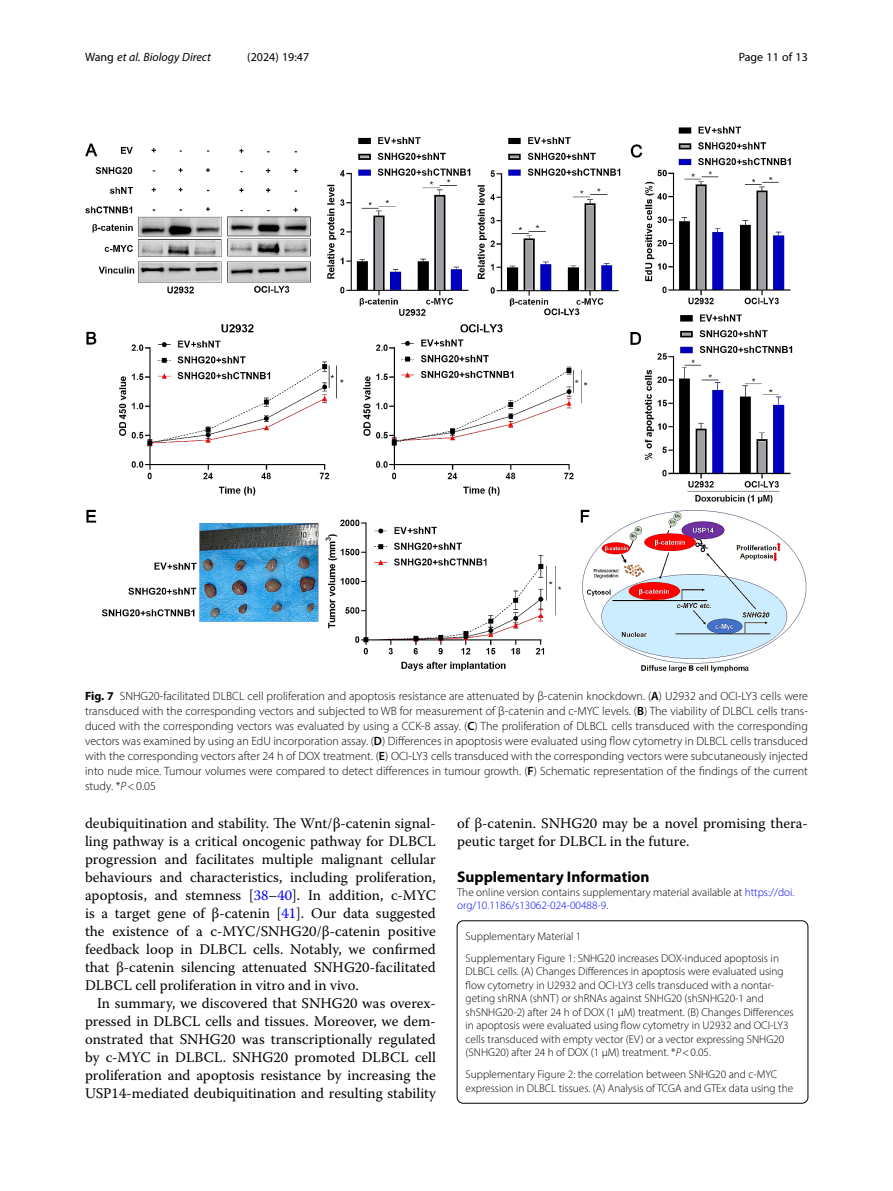
<style>
.page{position:relative;width:893px;height:1191px;background:#fff}
.page>*{position:absolute;margin:0;border:0;box-sizing:border-box;transform-origin:0 0}
.Head_1{font:700 15.45px "Myriad Pro";color:#000}
.Body_Text_Indent{font:14.7px/18px "Warnock Pro";color:#000;text-align:justify}
.Figure_Caption{font:300 12px/15px "Myriad Pro";color:#000;text-align:justify}
.t1{font:italic 12px "Myriad Pro";color:#000}
.t2{font:12px "Myriad Pro";color:#000}
.Additional_File_Info{font:300 11.25px/13.5px "Myriad Pro";color:#000}
.Article_Note_ESM{font:300 11.25px/13.5px "Myriad Pro";color:#000}
.s1{font-style:normal}
.s2{font-weight:700}
.s3{font-weight:600}
.s4{font-style:italic}
.s5{color:#00f}
</style>
<div class="page">
<div style="left:457px;top:920px;width:351px;height:183px;border:1px solid #000;border-radius:6px"></div>
<img style="left:85px;top:126px;width:722px;height:547px">
<p class="t1" style="left:85px;top:50px;width:127px"><span class="s1">Wang</span> et al. Biology Direct</p>
<p class="t2" style="left:247px;top:50px;width:63px">(2024) 19:47</p>
<p class="t2" style="left:739px;top:50px;width:71px">Page 11 of 13</p>
<p class="Figure_Caption" style="left:85px;top:688px;width:724px"><span class="s2">Fig. 7</span> SNHG20-facilitated DLBCL cell proliferation and apoptosis resistance are attenuated by β-catenin knockdown. (<span class="s3">A</span>) U2932 and OCI-LY3 cells were transduced with the corresponding vectors and subjected to WB for measurement of β-catenin and c-MYC levels. (<span class="s3">B</span>) The viability of DLBCL cells trans&shy;duced with the corresponding vectors was evaluated by using a CCK-8 assay. (<span class="s3">C</span>) The proliferation of DLBCL cells transduced with the corresponding vectors was examined by using an EdU incorporation assay. (<span class="s3">D</span>) Differences in apoptosis were evaluated using flow cytometry in DLBCL cells transduced with the corresponding vectors after 24 h of DOX treatment. (<span class="s3">E</span>) OCI-LY3 cells transduced with the corresponding vectors were subcutaneously injected into nude mice. Tumour volumes were compared to detect differences in tumour growth. (<span class="s3">F</span>) Schematic representation of the findings of the current study. *<span class="s4">P</span>&lt;0.05</p>
<p class="Body_Text_Indent" style="left:85px;top:814px;width:352px">deubiquitination and stability. The Wnt/β-catenin signal&shy;ling pathway is a critical oncogenic pathway for DLBCL progression and facilitates multiple malignant cellular behaviours and characteristics, including proliferation, apoptosis, and stemness [<span class="s5">38</span>–<span class="s5">40</span>]. In addition, c-MYC is a target gene of β-catenin [<span class="s5">41</span>]. Our data suggested the existence of a c-MYC/SNHG20/β-catenin positive feedback loop in DLBCL cells. Notably, we confirmed that β-catenin silencing attenuated SNHG20-facilitated DLBCL cell proliferation in vitro and in vivo.</p>
<p class="Body_Text_Indent" style="left:85px;top:994px;width:352px;text-indent:12px">In summary, we discovered that SNHG20 was overex&shy;pressed in DLBCL cells and tissues. Moreover, we dem&shy;onstrated that SNHG20 was transcriptionally regulated by c-MYC in DLBCL. SNHG20 promoted DLBCL cell proliferation and apoptosis resistance by increasing the USP14-mediated deubiquitination and resulting stability</p>
<p class="Body_Text_Indent" style="left:457px;top:814px;width:352px">of β-catenin. SNHG20 may be a novel promising thera&shy;peutic target for DLBCL in the future.</p>
<p class="Head_1" style="left:457px;top:867px;width:194px">Supplementary Information</p>
<p class="Article_Note_ESM" style="left:457px;top:885px;width:339px">The online version contains supplementary material available at <span class="s5">https://doi. org/10.1186/s13062-024-00488-9</span>.</p>
<p class="Additional_File_Info" style="left:466px;top:929px;width:117px">Supplementary Material 1</p>
<p class="Additional_File_Info" style="left:466px;top:951px;width:330px">Supplementary Figure 1: SNHG20 increases DOX-induced apoptosis in DLBCL cells. (A) Changes Differences in apoptosis were evaluated using flow cytometry in U2932 and OCI-LY3 cells transduced with a nontar&shy;geting shRNA (shNT) or shRNAs against SNHG20 (shSNHG20-1 and shSNHG20-2) after 24 h of DOX (1 µM) treatment. (B) Changes Differences in apoptosis were evaluated using flow cytometry in U2932 and OCI-LY3 cells transduced with empty vector (EV) or a vector expressing SNHG20 (SNHG20) after 24 h of DOX (1 µM) treatment. *<span class="s4">P</span>&lt;0.05.</p>
<p class="Additional_File_Info" style="left:466px;top:1067px;width:329px">Supplementary Figure 2: the correlation between SNHG20 and c-MYC expression in DLBCL tissues. (A) Analysis of TCGA and GTEx data using the</p>
</div>
